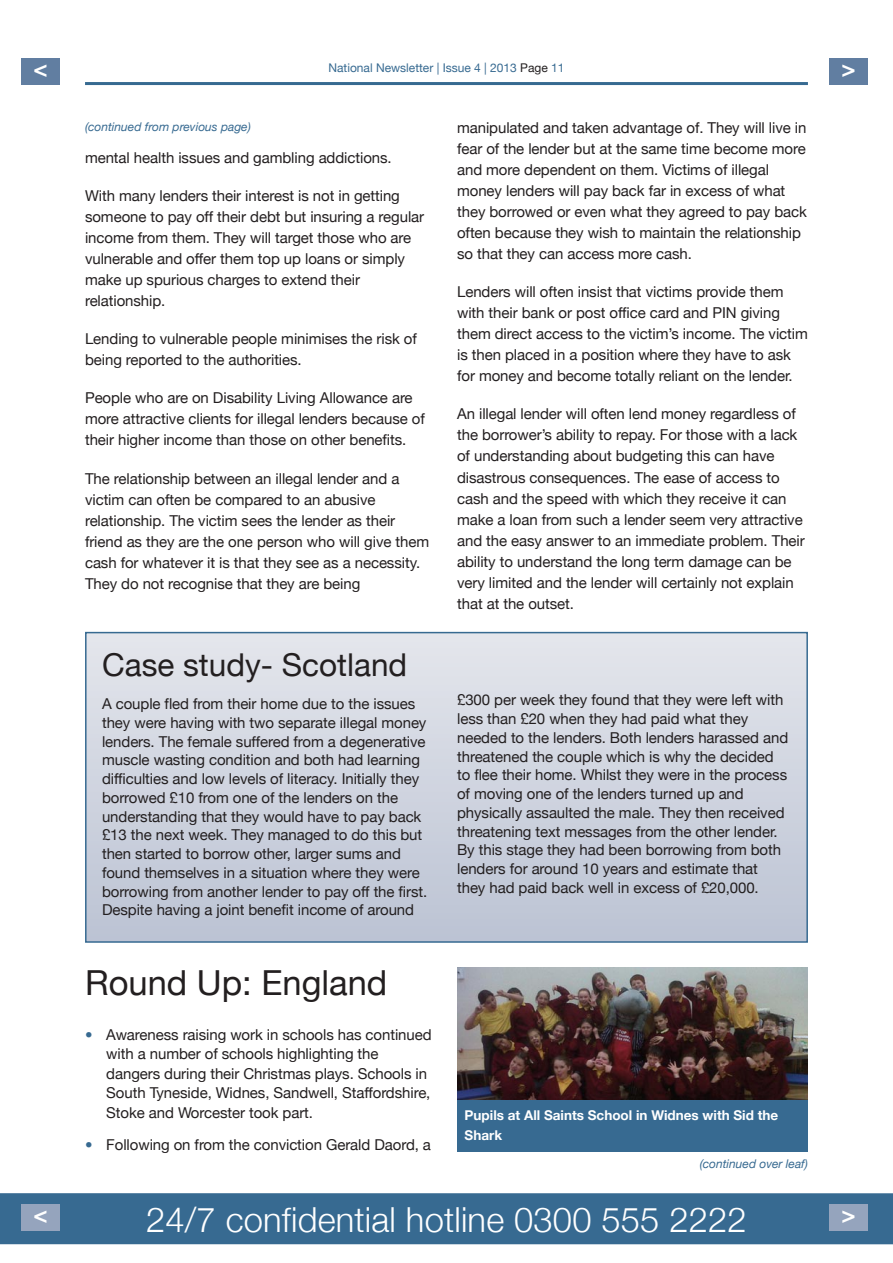
<style>
.page{position:relative;width:893px;height:1263px;background:#fff}
.page>*{position:absolute;margin:0;border:0;box-sizing:border-box;transform-origin:0 0}
.t1{font:300 34.5px "Helvetica Neue";letter-spacing:.005em;color:#fff}
.t2{font:34.5px "Helvetica Neue";color:#231f20}
.t3{font:31.5px "Helvetica Neue";color:#231f20}
.t4{font:700 21px "Futura BT";color:#fff}
.t5{font:15px/21px "Helvetica Neue";letter-spacing:-.005em;color:#231f20}
.t6{font:700 13.5px/19.4px "Helvetica Neue";color:#fff}
.t7{font:italic 12px "Helvetica Neue";color:#376a91}
.t8{font:12px "Helvetica Neue";color:#376a91}
.s1{color:#231f20}
.s2{color:#376a91}
</style>
<div class="page">
<hr style="left:85px;top:82px;width:723px;height:3px;background:#376a91">
<div style="left:0;top:1193px;width:893px;height:51px;background:#376a91"></div>
<div style="left:21px;top:58px;width:39px;height:27px;background:#617ea1"></div>
<div style="left:829px;top:58px;width:39px;height:27px;background:#617ea1"></div>
<div style="left:21px;top:1204px;width:39px;height:27px;background:#95a4bd"></div>
<div style="left:829px;top:1204px;width:39px;height:27px;background:#95a4bd"></div>
<div style="left:87px;top:633px;width:719px;height:308px;background:linear-gradient(to bottom,#e4e6ec,#bcc3d3)"></div>
<div style="left:85px;top:632px;width:723px;height:311px;border:2px solid #376a91"></div>
<img style="left:457px;top:967px;width:351px;height:133px">
<div style="left:457px;top:1100px;width:351px;height:52px;background:#376a91"></div>
<p class="t8" style="left:328px;top:61px;width:238px">National Newsletter | Issue 4 | 2013 <span class="s1">Page</span> 11</p>
<h3 class="t4" style="left:32px;top:60px;width:19px">&lt;</h3>
<h3 class="t4" style="left:840px;top:60px;width:19px">&gt;</h3>
<p class="t7" style="left:85px;top:119px;width:167px">(continued from previous page)</p>
<p class="t5" style="left:85px;top:147px;width:308px">mental health issues and gambling addictions.</p>
<p class="t5" style="left:85px;top:185px;width:341px">With many lenders their interest is not in getting someone to pay off their debt but insuring a regular income from them. They will target those who are vulnerable and offer them top up loans or simply make up spurious charges to extend their relationship.</p>
<p class="t5" style="left:85px;top:328px;width:333px">Lending to vulnerable people minimises the risk of being reported to the authorities.</p>
<p class="t5" style="left:85px;top:387px;width:341px">People who are on Disability Living Allowance are more attractive clients for illegal lenders because of their higher income than those on other benefits.</p>
<p class="t5" style="left:85px;top:467px;width:346px">The relationship between an illegal lender and a victim can often be compared to an abusive relationship. The victim sees the lender as their friend as they are the one person who will give them cash for whatever it is that they see as a necessity.<br>They do not recognise that they are being</p>
<h2 class="t3" style="left:102px;top:646px;width:307px">Case study- Scotland</h2>
<p class="t5" style="left:102px;top:694px;width:327px;line-height:18.8px">A couple fled from their home due to the issues they were having with two separate illegal money lenders. The female suffered from a degenerative muscle wasting condition and both had learning difficulties and low levels of literacy. Initially they borrowed £10 from one of the lenders on the understanding that they would have to pay back £13 the next week. They managed to do this but then started to borrow other, larger sums and found themselves in a situation where they were borrowing from another lender to pay off the first.<br>Despite having a joint benefit income of around</p>
<h1 class="t2" style="left:85px;top:962px;width:304px">Round Up: England</h1>
<p class="t5" style="left:106px;top:1024px;width:327px;line-height:19.5px;text-indent:-21px"><span class="s2">•</span> Awareness raising work in schools has continued with a number of schools highlighting the dangers during their Christmas plays. Schools in South Tyneside, Widnes, Sandwell, Staffordshire, Stoke and Worcester took part.</p>
<p class="t5" style="left:85px;top:1134px;width:347px"><span class="s2">•</span> Following on from the conviction Gerald Daord, a</p>
<p class="t5" style="left:457px;top:117px;width:351px">manipulated and taken advantage of. They will live in fear of the lender but at the same time become more and more dependent on them. Victims of illegal money lenders will pay back far in excess of what they borrowed or even what they agreed to pay back often because they wish to maintain the relationship so that they can access more cash.</p>
<p class="t5" style="left:457px;top:281px;width:352px">Lenders will often insist that victims provide them with their bank or post office card and PIN giving them direct access to the victim’s income. The victim is then placed in a position where they have to ask for money and become totally reliant on the lender.</p>
<p class="t5" style="left:457px;top:403px;width:349px">An illegal lender will often lend money regardless of the borrower’s ability to repay. For those with a lack of understanding about budgeting this can have disastrous consequences. The ease of access to cash and the speed with which they receive it can make a loan from such a lender seem very attractive and the easy answer to an immediate problem. Their ability to understand the long term damage can be very limited and the lender will certainly not explain that at the outset.</p>
<p class="t5" style="left:457px;top:690px;width:333px;line-height:18.8px">£300 per week they found that they were left with less than £20 when they had paid what they needed to the lenders. Both lenders harassed and threatened the couple which is why the decided to flee their home. Whilst they were in the process of moving one of the lenders turned up and physically assaulted the male. They then received threatening text messages from the other lender.<br>By this stage they had been borrowing from both lenders for around 10 years and estimate that they had paid back well in excess of £20,000.</p>
<p class="t6" style="left:465px;top:1105px;width:315px">Pupils at All Saints School in Widnes with Sid the<br>Shark</p>
<p class="t7" style="left:700px;top:1157px;width:110px">(continued over leaf)</p>
<h1 class="t1" style="left:146px;top:1198px;width:602px">24/7 confidential hotline 0300 555 2222</h1>
<h3 class="t4" style="left:32px;top:1205px;width:19px">&lt;</h3>
<h3 class="t4" style="left:840px;top:1205px;width:19px">&gt;</h3>
</div>
